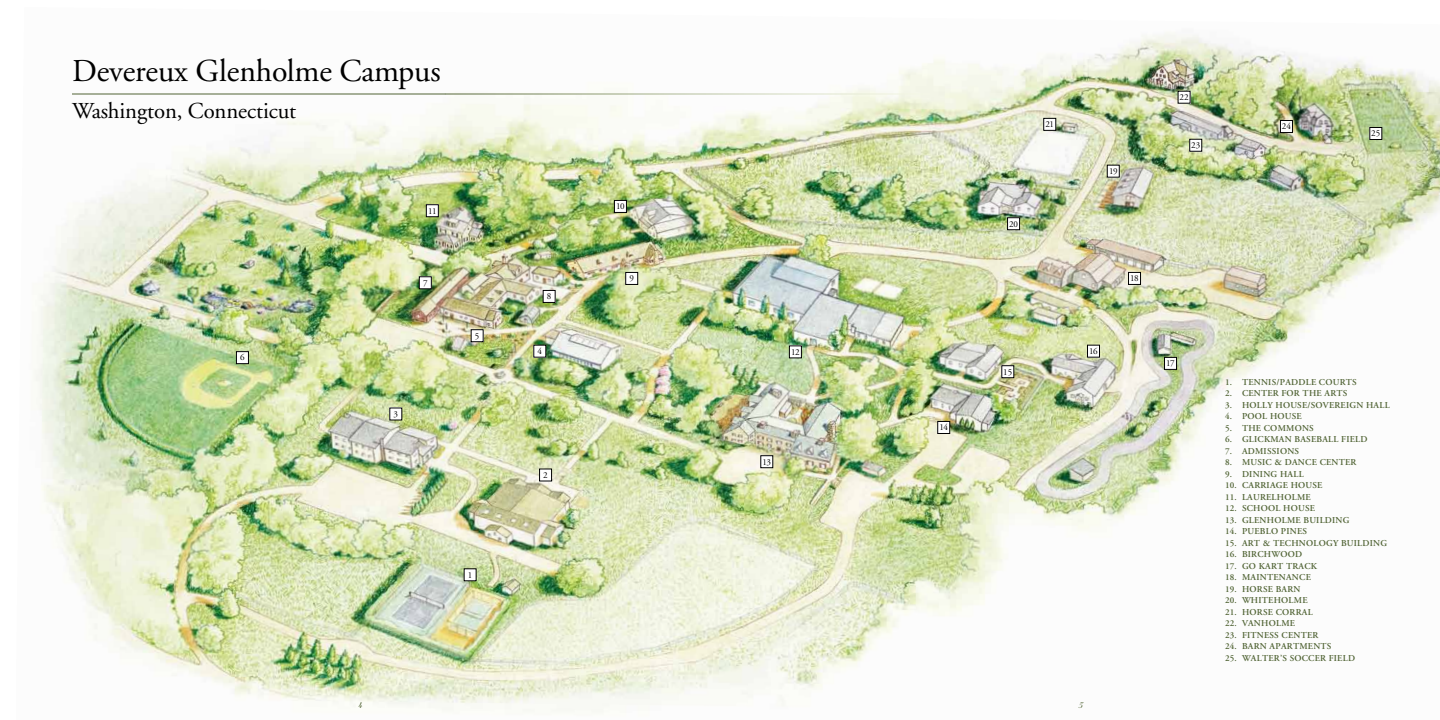
<style>
.page{position:relative;width:1440px;height:720px;background:#fff}
.page>*{position:absolute;margin:0;border:0;box-sizing:border-box;transform-origin:0 0}
.t1{font:31.9px "Adobe Garamond";letter-spacing:-.005em;color:#000}
.t2{font:22.8px "Adobe Garamond";letter-spacing:-.005em;color:#000}
.t3{font:13px "Stuyvesant ICG Solid";color:#516435}
.t4{font:9.1px "Adobe Garamond";letter-spacing:-.05em;color:#000}
.t5{font:600 9px "Adobe Garamond";letter-spacing:.025em;color:#516435}
</style>
<div class="page">
<img style="left:34px;top:32px;width:1406px;height:681px">
<div style="left:534px;top:345px;width:12px;height:12px;background:#fff"></div>
<div style="left:236px;top:352px;width:12px;height:12px;background:#fff"></div>
<div style="left:236px;top:351px;width:13px;height:13px;border:1px solid #000"></div>
<div style="left:419px;top:277px;width:12px;height:12px;background:#fff"></div>
<div style="left:419px;top:276px;width:13px;height:13px;border:1px solid #000"></div>
<div style="left:543px;top:290px;width:12px;height:12px;background:#fff"></div>
<div style="left:543px;top:290px;width:12px;height:13px;border:1px solid #000"></div>
<div style="left:626px;top:272px;width:12px;height:12px;background:#fff"></div>
<div style="left:625px;top:272px;width:13px;height:13px;border:1px solid #000"></div>
<div style="left:614px;top:200px;width:12px;height:12px;background:#fff"></div>
<div style="left:614px;top:200px;width:13px;height:13px;border:1px solid #000"></div>
<div style="left:426px;top:205px;width:12px;height:12px;background:#fff"></div>
<div style="left:426px;top:204px;width:13px;height:13px;border:1px solid #000"></div>
<div style="left:540px;top:469px;width:12px;height:12px;background:#fff"></div>
<div style="left:539px;top:469px;width:13px;height:12px;border:1px solid #000"></div>
<div style="left:789px;top:346px;width:12px;height:12px;background:#fff"></div>
<div style="left:789px;top:346px;width:13px;height:12px;border:1px solid #000"></div>
<div style="left:761px;top:456px;width:12px;height:12px;background:#fff"></div>
<div style="left:760px;top:455px;width:13px;height:13px;border:1px solid #000"></div>
<div style="left:938px;top:421px;width:12px;height:12px;background:#fff"></div>
<div style="left:937px;top:421px;width:13px;height:13px;border:1px solid #000"></div>
<div style="left:1087px;top:345px;width:13px;height:12px;background:#fff"></div>
<div style="left:1087px;top:345px;width:13px;height:12px;border:1px solid #000"></div>
<div style="left:1002px;top:366px;width:12px;height:12px;background:#fff"></div>
<div style="left:1002px;top:365px;width:12px;height:13px;border:1px solid #000"></div>
<div style="left:1165px;top:357px;width:12px;height:12px;background:#fff"></div>
<div style="left:1164px;top:357px;width:13px;height:13px;border:1px solid #000"></div>
<div style="left:1107px;top:165px;width:12px;height:12px;background:#fff"></div>
<div style="left:1107px;top:165px;width:13px;height:12px;border:1px solid #000"></div>
<div style="left:1129px;top:272px;width:12px;height:12px;background:#fff"></div>
<div style="left:1128px;top:272px;width:13px;height:13px;border:1px solid #000"></div>
<div style="left:1008px;top:218px;width:12px;height:12px;background:#fff"></div>
<div style="left:1007px;top:217px;width:13px;height:13px;border:1px solid #000"></div>
<div style="left:1044px;top:118px;width:12px;height:12px;background:#fff"></div>
<div style="left:1043px;top:118px;width:13px;height:13px;border:1px solid #000"></div>
<div style="left:1178px;top:91px;width:12px;height:12px;background:#fff"></div>
<div style="left:471px;top:330px;width:12px;height:12px;background:#fff"></div>
<div style="left:471px;top:329px;width:12px;height:13px;border:1px solid #000"></div>
<div style="left:390px;top:408px;width:12px;height:12px;background:#fff"></div>
<div style="left:464px;top:569px;width:12px;height:12px;background:#fff"></div>
<hr style="left:72px;top:94px;width:373px;height:1px;background:#516435">
<hr style="left:445px;top:94px;width:485px;height:1px;background:#fff">
<div style="left:1370px;top:127px;width:12px;height:13px;background:#fff"></div>
<div style="left:1370px;top:127px;width:12px;height:13px;border:1px solid #000"></div>
<div style="left:1190px;top:139px;width:12px;height:12px;background:#fff"></div>
<div style="left:1189px;top:139px;width:13px;height:13px;border:1px solid #000"></div>
<div style="left:1280px;top:121px;width:12px;height:12px;background:#fff"></div>
<div style="left:1280px;top:120px;width:13px;height:13px;border:1px solid #000"></div>
<h1 class="t1" style="left:72px;top:54px;width:370px">Devereux Glenholme Campus</h1>
<h2 class="t2" style="left:72px;top:98px;width:226px">Washington, Connecticut</h2>
<p class="t4" style="left:428px;top:206px;width:10px">11</p>
<p class="t4" style="left:240px;top:353px;width:6px">6</p>
<p class="t4" style="left:423px;top:278px;width:6px">7</p>
<p class="t4" style="left:394px;top:409px;width:6px">3</p>
<p class="t4" style="left:475px;top:331px;width:6px">5</p>
<h3 class="t3" style="left:358px;top:697px;width:6px">4</h3>
<p class="t4" style="left:468px;top:570px;width:6px">1</p>
<p class="t4" style="left:547px;top:292px;width:6px">8</p>
<p class="t4" style="left:538px;top:346px;width:6px">4</p>
<p class="t4" style="left:543px;top:470px;width:6px">2</p>
<p class="t4" style="left:616px;top:202px;width:10px">10</p>
<p class="t4" style="left:629px;top:274px;width:6px">9</p>
<p class="t4" style="left:791px;top:347px;width:10px">12</p>
<p class="t4" style="left:762px;top:457px;width:10px">13</p>
<p class="t4" style="left:939px;top:423px;width:10px">14</p>
<p class="t4" style="left:1045px;top:119px;width:10px">21</p>
<p class="t4" style="left:1009px;top:219px;width:10px">20</p>
<p class="t4" style="left:1003px;top:367px;width:11px">15</p>
<p class="t4" style="left:1109px;top:166px;width:10px">19</p>
<p class="t4" style="left:1089px;top:346px;width:10px">16</p>
<p class="t4" style="left:1130px;top:274px;width:10px">18</p>
<h3 class="t3" style="left:1078px;top:697px;width:5px">5</h3>
<p class="t4" style="left:1180px;top:92px;width:11px">22</p>
<p class="t4" style="left:1191px;top:140px;width:11px">23</p>
<p class="t4" style="left:1282px;top:122px;width:11px">24</p>
<p class="t4" style="left:1371px;top:129px;width:11px">25</p>
<p class="t4" style="left:1166px;top:358px;width:10px">17</p>
<p class="t5" style="left:1225px;top:377px;width:69px">1. TENNIS/PADD</p>
<p class="t5" style="left:1306px;top:377px;width:53px">LE COURTS</p>
<p class="t5" style="left:1225px;top:388px;width:124px">2. CENTER FOR THE ARTS</p>
<p class="t5" style="left:1225px;top:400px;width:14px">3. H</p>
<p class="t5" style="left:1250px;top:400px;width:142px">OLLY HOUSE/SOVEREIGN HALL</p>
<p class="t5" style="left:1225px;top:411px;width:78px">4. POOL HOUSE</p>
<p class="t5" style="left:1225px;top:423px;width:90px">5. THE COMMONS</p>
<p class="t5" style="left:1225px;top:434px;width:143px">6. GLICKMAN BASEBALL FIELD</p>
<p class="t5" style="left:1225px;top:446px;width:76px">7. ADMISSIONS</p>
<p class="t5" style="left:1225px;top:457px;width:133px">8. MUSIC &amp; DANCE CENTER</p>
<p class="t5" style="left:1225px;top:469px;width:80px">9. DINING HALL</p>
<p class="t5" style="left:1225px;top:480px;width:99px">10. CARRIAGE HOUSE</p>
<p class="t5" style="left:1225px;top:492px;width:87px">11. LAURELHOLME</p>
<p class="t5" style="left:1225px;top:503px;width:92px">12. SCHOOL HOUSE</p>
<p class="t5" style="left:1225px;top:515px;width:126px">13. GLENHOLME BUILDING</p>
<p class="t5" style="left:1225px;top:526px;width:84px">14. PUEBLO PINES</p>
<p class="t5" style="left:1225px;top:538px;width:163px">15. ART &amp; TECHNOLOGY BUILDING</p>
<p class="t5" style="left:1225px;top:549px;width:78px">16. BIRCHWOOD</p>
<p class="t5" style="left:1225px;top:561px;width:94px">17. GO KART TRACK</p>
<p class="t5" style="left:1225px;top:572px;width:87px">18. MAINTENANCE</p>
<p class="t5" style="left:1225px;top:584px;width:77px">19. HORSE BARN</p>
<p class="t5" style="left:1225px;top:595px;width:84px">20. WHITEHOLME</p>
<p class="t5" style="left:1225px;top:607px;width:89px">21. HORSE CORRAL</p>
<p class="t5" style="left:1225px;top:618px;width:72px">22. VANHOLME</p>
<p class="t5" style="left:1225px;top:630px;width:29px">23. FITNESS</p>
<p class="t5" style="left:1282px;top:630px;width:14px">CENTER</p>
<p class="t5" style="left:1225px;top:641px;width:108px">24. BARN APARTMENTS</p>
<p class="t5" style="left:1225px;top:653px;width:131px">25. WALTER’S SOCCER FIELD</p>
</div>
